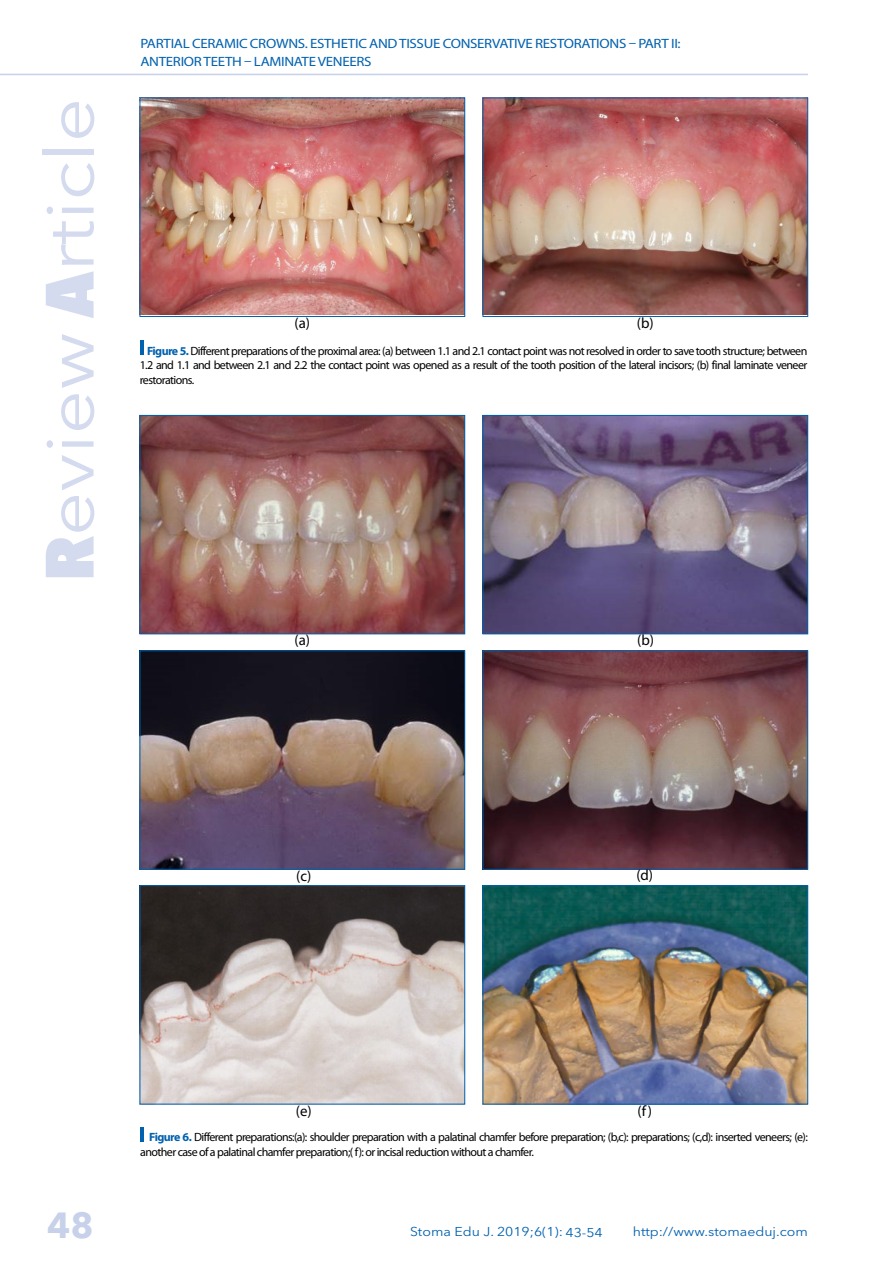
<style>
.page{position:relative;width:893px;height:1263px;background:#fff}
.page>*{position:absolute;margin:0;border:0;box-sizing:border-box;transform-origin:0 0}
.t1{font:67.5px "Avenir Next LT Pro";color:#d4dbef;scale:1.15 1}
.t2{font:700 36px "Avenir Next LT Pro";color:#c7d1ea}
.t3{font:15px "Myriad Pro";color:#000}
.t4{font:13.5px/18px "Myriad Pro";letter-spacing:-.02em;color:#0061af;scale:1.11 1}
.t5{font:12.75px "Avenir Next LT Pro";color:#0061af;scale:1.11 1}
.t6{font:12px/14.4px "Myriad Pro";letter-spacing:-.05em;color:#000;text-align:justify}
.s1{font-weight:800;font-stretch:condensed}
.s2{font-weight:700;color:#0061af}
</style>
<div class="page">
<hr style="left:0;top:74px;width:808px;height:1px;background:#c7d1ea">
<img style="left:142px;top:100px;width:321px;height:215px">
<div style="left:140px;top:98px;width:325px;height:219px;border:1px solid #0061af"></div>
<img style="left:142px;top:417px;width:321px;height:215px">
<div style="left:140px;top:415px;width:325px;height:219px;border:1px solid #0061af"></div>
<img style="left:142px;top:653px;width:321px;height:214px">
<img style="left:142px;top:887px;width:321px;height:215px">
<div style="left:140px;top:885px;width:325px;height:219px;border:1px solid #0061af"></div>
<img style="left:485px;top:100px;width:321px;height:214px">
<div style="left:483px;top:98px;width:325px;height:219px;border:1px solid #0061af"></div>
<img style="left:485px;top:417px;width:321px;height:215px">
<div style="left:483px;top:415px;width:325px;height:219px;border:1px solid #0061af"></div>
<img style="left:485px;top:653px;width:321px;height:214px">
<img style="left:485px;top:887px;width:321px;height:215px">
<div style="left:483px;top:885px;width:325px;height:219px;border:1px solid #0061af"></div>
<hr style="left:140px;top:340px;width:3px;height:15px;background:#0061af">
<hr style="left:140px;top:1127px;width:4px;height:14px;background:#0061af">
<h1 class="t1" style="left:30px;top:581px;width:422px;rotate:-90deg"><span class="s1">R</span>eview <span class="s1">A</span>rticle</h1>
<p class="t4" style="left:140px;top:35px;width:488px">PARTIAL CERAMIC CROWNS. ESTHETIC AND TISSUE CONSERVATIVE RESTORATIONS – PART II:<br>ANTERIOR TEETH – LAMINATE VENEERS</p>
<p class="t3" style="left:295px;top:314px;width:17px">(a)</p>
<p class="t3" style="left:637px;top:314px;width:18px">(b)</p>
<p class="t6" style="left:140px;top:343px;width:669px;text-indent:7px"><span class="s2">Figure 5.</span> Different preparations of the proximal area: (a) between 1.1 and 2.1 contact point was not resolved in order to save tooth structure; between 1.2 and 1.1 and between 2.1 and 2.2 the contact point was opened as a result of the tooth position of the lateral incisors; (b) final laminate veneer restorations.</p>
<p class="t3" style="left:295px;top:631px;width:17px">(a)</p>
<p class="t3" style="left:637px;top:631px;width:18px">(b)</p>
<p class="t3" style="left:296px;top:866px;width:17px">(c)</p>
<p class="t3" style="left:636px;top:865px;width:18px">(d)</p>
<h2 class="t2" style="left:47px;top:1204px;width:48px">48</h2>
<p class="t3" style="left:296px;top:1101px;width:17px">(e)</p>
<p class="t3" style="left:638px;top:1101px;width:16px">(f)</p>
<p class="t6" style="left:140px;top:1130px;width:669px;text-indent:9px"><span class="s2">Figure 6.</span> Different preparations:(a): shoulder preparation with a palatinal chamfer before preparation; (b,c): preparations; (c,d): inserted veneers; (e): another case of a palatinal chamfer preparation;( f): or incisal reduction without a chamfer.</p>
<p class="t5" style="left:410px;top:1223px;width:175px">Stoma Edu J. 2019;6(1): 43-54</p>
<p class="t5" style="left:633px;top:1223px;width:159px">http://www.stomaeduj.com</p>
</div>
